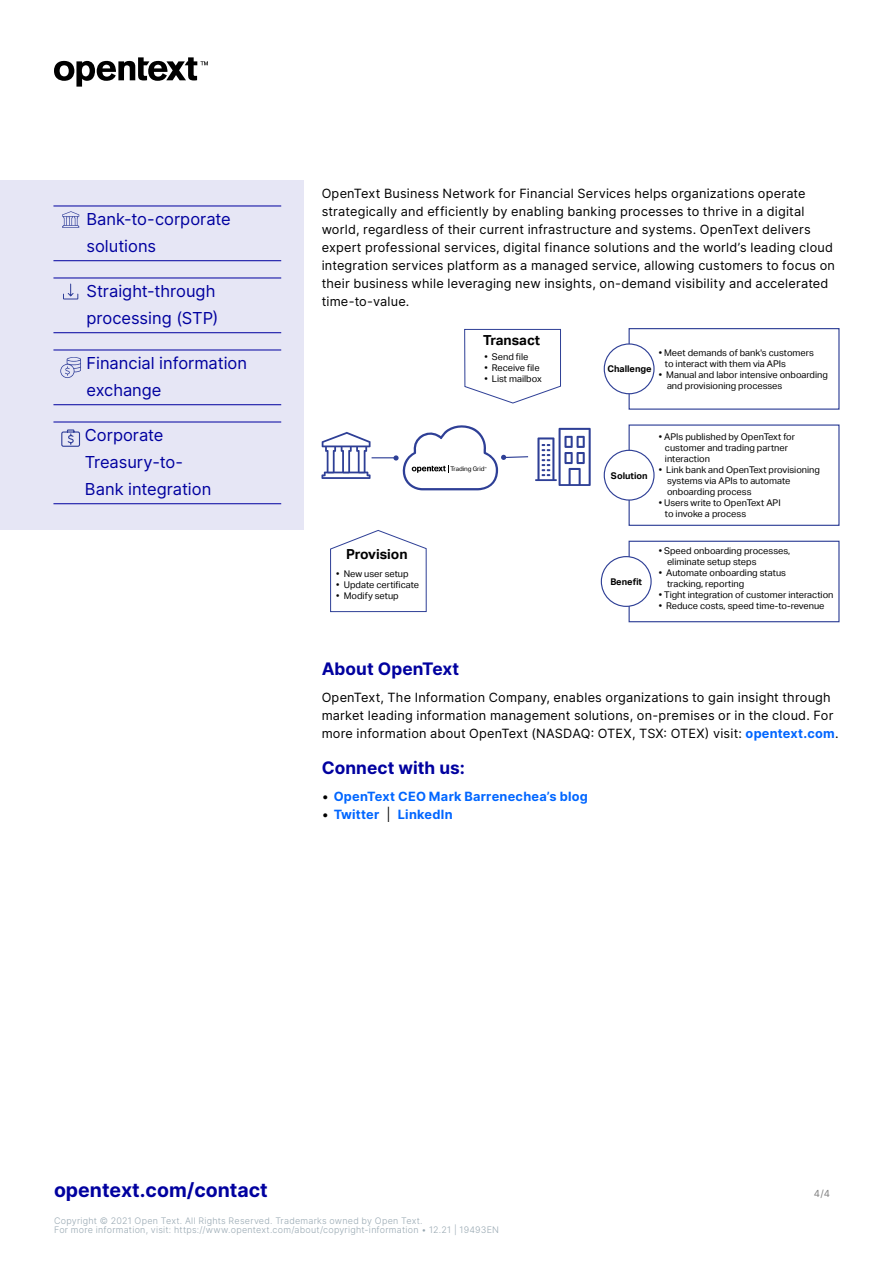
<style>
.page{position:relative;width:893px;height:1263px;background:#fff}
.page>*{position:absolute;margin:0;border:0;box-sizing:border-box;transform-origin:0 0}
.t1{font:700 19.5px "Inter";color:#00009f}
.t2{font:700 17.25px "Inter";letter-spacing:.005em;color:#00009f}
.Links_-_last_page{font:16.5px/27px "Inter";color:#00009f}
.t3{font:700 13.8px "Aktiv Grotesk";color:#000}
.Body{font:12.75px/18px "Inter";letter-spacing:.015em;color:#000}
.t4{font:700 12.75px "Inter";letter-spacing:.02em;color:#06f}
.t5{font:9.75px "Inter";color:#808080}
.t6{font:9.3px/11.1px "Aktiv Grotesk";color:#000}
.t7{font:700 9.3px "Aktiv Grotesk";color:#000}
.t8{font:300 9px/9px "Inter";letter-spacing:.025em;color:#98a8b2}
.t9{font:6.3px "Aktiv Grotesk";letter-spacing:-.01em;color:#000}
.t10{font:2.55px "Aktiv Grotesk";color:#000}
.s1{font-weight:700;color:#06f}
.s2{font-weight:400;color:#000}
</style>
<div class="page">
<svg style="left:54px;top:57px;width:154px;height:30px"></svg>
<div style="left:0;top:180px;width:303px;height:350px;background:#e6e6f5"></div>
<svg style="left:61px;top:429px;width:20px;height:18px"></svg>
<svg style="left:62px;top:211px;width:17px;height:17px"></svg>
<svg style="left:60px;top:357px;width:21px;height:21px"></svg>
<svg style="left:63px;top:283px;width:16px;height:17px"></svg>
<svg style="left:535px;top:428px;width:56px;height:58px"></svg>
<svg style="left:464px;top:329px;width:97px;height:75px"></svg>
<svg style="left:330px;top:530px;width:97px;height:82px"></svg>
<div style="left:629px;top:328px;width:210px;height:82px;border:1px solid #2e3f96"></div>
<div style="left:604px;top:344px;width:50px;height:50px;background:#fff;border-radius:50%"></div>
<div style="left:604px;top:343px;width:51px;height:51px;border:1px solid #2e3f96;border-radius:50%"></div>
<div style="left:629px;top:424px;width:210px;height:102px;border:1px solid #2e3f96"></div>
<div style="left:604px;top:450px;width:50px;height:50px;background:#fff;border-radius:50%"></div>
<div style="left:604px;top:450px;width:51px;height:51px;border:1px solid #2e3f96;border-radius:50%"></div>
<div style="left:629px;top:541px;width:210px;height:81px;border:1px solid #2e3f96"></div>
<div style="left:601px;top:557px;width:50px;height:49px;background:#fff;border-radius:50%"></div>
<div style="left:601px;top:556px;width:51px;height:51px;border:1px solid #2e3f96;border-radius:50%"></div>
<svg style="left:321px;top:425px;width:208px;height:65px"></svg>
<hr style="left:53px;top:206px;width:228px;height:1px;background:#00009f">
<hr style="left:53px;top:260px;width:228px;height:1px;background:#00009f">
<hr style="left:53px;top:278px;width:228px;height:1px;background:#00009f">
<hr style="left:53px;top:332px;width:228px;height:1px;background:#00009f">
<hr style="left:53px;top:350px;width:228px;height:1px;background:#00009f">
<hr style="left:53px;top:404px;width:228px;height:1px;background:#00009f">
<hr style="left:53px;top:422px;width:228px;height:1px;background:#00009f">
<hr style="left:53px;top:503px;width:228px;height:1px;background:#00009f">
<p class="Links_-_last_page" style="left:86px;top:205px;width:146px">Bank-to-corporate solutions</p>
<p class="Links_-_last_page" style="left:86px;top:277px;width:133px">Straight-through processing (STP)</p>
<p class="Links_-_last_page" style="left:86px;top:349px;width:162px">Financial information exchange</p>
<p class="Links_-_last_page" style="left:85px;top:421px;width:128px">Corporate<br>Treasury-to-<br>Bank integration</p>
<p class="Body" style="left:322px;top:184px;width:515px">OpenText Business Network for Financial Services helps organizations operate strategically and efficiently by enabling banking processes to thrive in a digital world, regardless of their current infrastructure and systems. OpenText delivers expert professional services, digital finance solutions and the world’s leading cloud integration services platform as a managed service, allowing customers to focus on their business while leveraging new insights, on-demand visibility and accelerated time-to-value.</p>
<p class="t3" style="left:483px;top:333px;width:58px">Transact</p>
<p class="t6" style="left:484px;top:351px;width:45px">• Send file</p>
<p class="t6" style="left:484px;top:362px;width:57px">• Receive file</p>
<p class="t6" style="left:484px;top:373px;width:59px">• List mailbox</p>
<p class="t3" style="left:346px;top:546px;width:63px">Provision</p>
<p class="t6" style="left:336px;top:568px;width:74px">• New user setup</p>
<p class="t6" style="left:336px;top:579px;width:84px">• Update certificate</p>
<p class="t6" style="left:336px;top:590px;width:64px">• Modify setup</p>
<p class="t9" style="left:450px;top:465px;width:36px">Trading Grid</p>
<p class="t10" style="left:485px;top:466px;width:4px">™</p>
<p class="t6" style="left:665px;top:347px;width:150px;text-indent:-6px">• Meet demands of bank's customers to interact with them via APIs</p>
<p class="t6" style="left:667px;top:369px;width:162px;text-indent:-8px">• Manual and labor intensive onboarding and provisioning processes</p>
<p class="t7" style="left:607px;top:363px;width:46px">Challenge</p>
<p class="t7" style="left:611px;top:470px;width:38px">Solution</p>
<p class="t7" style="left:610px;top:577px;width:33px">Benefit</p>
<p class="t6" style="left:665px;top:431px;width:132px;text-indent:-6px">• APIs published by OpenText for customer and trading partner interaction</p>
<p class="t6" style="left:667px;top:464px;width:155px;text-indent:-8px">• Link bank and OpenText provisioning systems via APIs to automate onboarding process</p>
<p class="t6" style="left:665px;top:497px;width:117px;text-indent:-6px">• Users write to OpenText API to invoke a process</p>
<p class="t6" style="left:667px;top:545px;width:125px;text-indent:-8px">• Speed onboarding processes, eliminate setup steps</p>
<p class="t6" style="left:667px;top:567px;width:120px;text-indent:-8px">• Automate onboarding status tracking, reporting</p>
<p class="t6" style="left:659px;top:589px;width:176px">• Tight integration of customer interaction</p>
<p class="t6" style="left:659px;top:600px;width:167px">• Reduce costs, speed time-to-revenue</p>
<h3 class="t2" style="left:322px;top:656px;width:139px">About OpenText</h3>
<p class="Body" style="left:322px;top:688px;width:518px">OpenText, The Information Company, enables organizations to gain insight through market leading information management solutions, on-premises or in the cloud. For more information about OpenText (NASDAQ: OTEX, TSX: OTEX) visit: <span class="s1">opentext.com</span>.</p>
<h3 class="t2" style="left:322px;top:755px;width:145px">Connect with us:</h3>
<p class="t4" style="left:322px;top:787px;width:268px"><span class="s2">•</span> OpenText CEO Mark Barrenechea’s blog</p>
<p class="t4" style="left:322px;top:805px;width:133px"><span class="s2">•</span> Twitter <span class="s2">|</span> LinkedIn</p>
<h1 class="t1" style="left:54px;top:1176px;width:215px">opentext.com/contact</h1>
<p class="t5" style="left:814px;top:1186px;width:18px">4/4</p>
<p class="t8" style="left:54px;top:1216px;width:447px">Copyright © 2021 Open Text. All Rights Reserved. Trademarks owned by Open Text.<br>For more information, visit: https://www.opentext.com/about/copyright-information • 12.21 | 19493EN</p>
</div>
